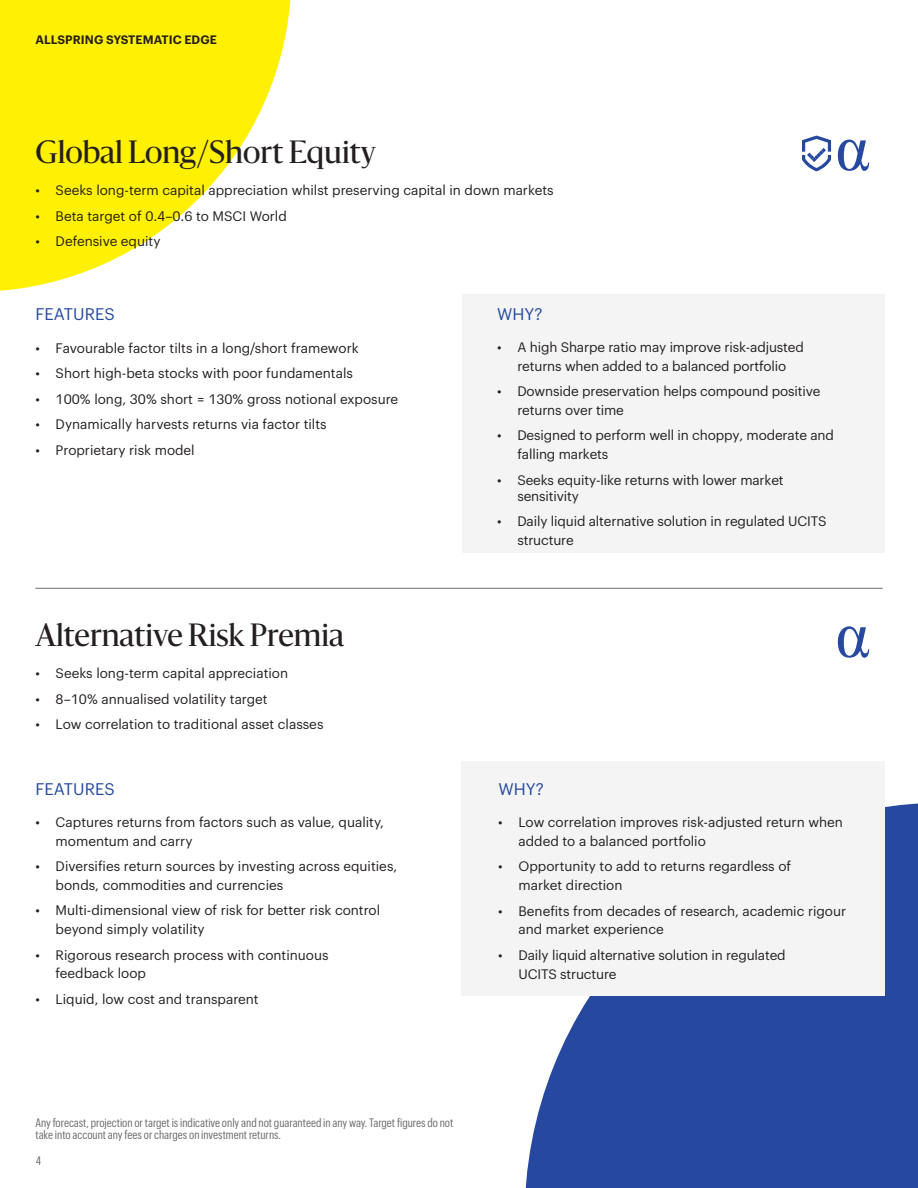
<style>
.page{position:relative;width:918px;height:1188px;background:#fff}
.page>*{position:absolute;margin:0;border:0;box-sizing:border-box;transform-origin:0 0}
.Heading_second_level{font:66px "Times New Roman";color:#26499f}
.Heading_second_level-2{font:30px "Allspring Sanomat";color:#231f20}
.Subheading_second_le{font:16.5px "Graphik TF";letter-spacing:.005em;color:#26499f}
.t1{font:13.5px/18.8px "Graphik TF";color:#231f20}
.Source{font:12px/12px "Graphik Cond TF";color:#6c6d70}
.t2{font:600 12px "Graphik TF";letter-spacing:.005em;color:#231f20}
</style>
<div class="page">
<div style="left:525px;top:803px;width:393px;height:385px;background:#26499f"></div>
<svg style="left:0;top:0;width:291px;height:291px;fill:#fff101"></svg>
<div style="left:462px;top:294px;width:423px;height:259px;background:#f4f4f4"></div>
<hr style="left:35px;top:588px;width:848px;height:1px;background:#6e6e6e">
<svg style="left:802px;top:136px;width:29px;height:35px"></svg>
<div style="left:462px;top:761px;width:423px;height:234px;background:#f4f4f4"></div>
<p class="t2" style="left:35px;top:31px;width:183px">ALLSPRING SYSTEMATIC EDGE</p>
<p class="Heading_second_level-2" style="left:35px;top:130px;width:342px">Global Long/Short Equity</p>
<p class="t1" style="left:35px;top:180px;width:520px">• Seeks long-term capital appreciation whilst preserving capital in down markets</p>
<p class="t1" style="left:35px;top:205px;width:253px">• Beta target of 0.4–0.6 to MSCI World</p>
<p class="t1" style="left:35px;top:231px;width:127px">• Defensive equity</p>
<p class="Heading_second_level" style="left:835px;top:103px;width:36px">α</p>
<p class="Subheading_second_le" style="left:35px;top:302px;width:81px">FEATURES</p>
<p class="t1" style="left:35px;top:337px;width:325px">• Favourable factor tilts in a long/short framework</p>
<p class="t1" style="left:35px;top:363px;width:319px">• Short high-beta stocks with poor fundamentals</p>
<p class="t1" style="left:35px;top:388px;width:364px">• 100% long, 30% short = 130% gross notional exposure</p>
<p class="t1" style="left:35px;top:414px;width:293px">• Dynamically harvests returns via factor tilts</p>
<p class="t1" style="left:35px;top:439px;width:161px">• Proprietary risk model</p>
<p class="Heading_second_level-2" style="left:35px;top:613px;width:310px">Alternative Risk Premia</p>
<p class="t1" style="left:35px;top:663px;width:254px">• Seeks long-term capital appreciation</p>
<p class="t1" style="left:35px;top:688px;width:234px">• 8–10% annualised volatility target</p>
<p class="t1" style="left:35px;top:714px;width:290px">• Low correlation to traditional asset classes</p>
<p class="Subheading_second_le" style="left:35px;top:776px;width:81px">FEATURES</p>
<p class="t1" style="left:56px;top:811px;width:330px;text-indent:-20px">• Captures returns from factors such as value, quality, momentum and carry</p>
<p class="t1" style="left:56px;top:856px;width:343px;text-indent:-20px">• Diversifies return sources by investing across equities, bonds, commodities and currencies</p>
<p class="t1" style="left:56px;top:900px;width:326px;text-indent:-20px">• Multi-dimensional view of risk for better risk control beyond simply volatility</p>
<p class="t1" style="left:56px;top:944px;width:274px;text-indent:-20px">• Rigorous research process with continuous feedback loop</p>
<p class="t1" style="left:35px;top:988px;width:225px">• Liquid, low cost and transparent</p>
<p class="Subheading_second_le" style="left:497px;top:302px;width:47px">WHY?</p>
<p class="t1" style="left:497px;top:337px;width:308px;text-align:center">• A high Sharpe ratio may improve risk-adjusted returns when added to a balanced portfolio</p>
<p class="t1" style="left:517px;top:381px;width:305px;text-indent:-20px">• Downside preservation helps compound positive returns over time</p>
<p class="t1" style="left:517px;top:425px;width:318px;text-indent:-20px">• Designed to perform well in choppy, moderate and falling markets</p>
<p class="t1" style="left:517px;top:470px;width:268px;line-height:16.2px;text-indent:-20px">• Seeks equity-like returns with lower market sensitivity</p>
<p class="t1" style="left:517px;top:511px;width:311px;text-indent:-20px">• Daily liquid alternative solution in regulated UCITS structure</p>
<p class="Heading_second_level" style="left:835px;top:590px;width:36px">α</p>
<p class="Subheading_second_le" style="left:498px;top:777px;width:47px">WHY?</p>
<p class="t1" style="left:519px;top:812px;width:326px;text-indent:-20px">• Low correlation improves risk-adjusted return when added to a balanced portfolio</p>
<p class="t1" style="left:519px;top:856px;width:274px;text-indent:-20px">• Opportunity to add to returns regardless of market direction</p>
<p class="t1" style="left:519px;top:900px;width:329px;text-indent:-20px">• Benefits from decades of research, academic rigour and market experience</p>
<p class="t1" style="left:519px;top:945px;width:269px;text-indent:-20px">• Daily liquid alternative solution in regulated<br>UCITS structure</p>
<p class="Source" style="left:35px;top:1116px;width:420px">Any forecast, projection or target is indicative only and not guaranteed in any way. Target figures do not take into account any fees or charges on investment returns.</p>
<p class="Source" style="left:35px;top:1154px;width:7px">4</p>
</div>
